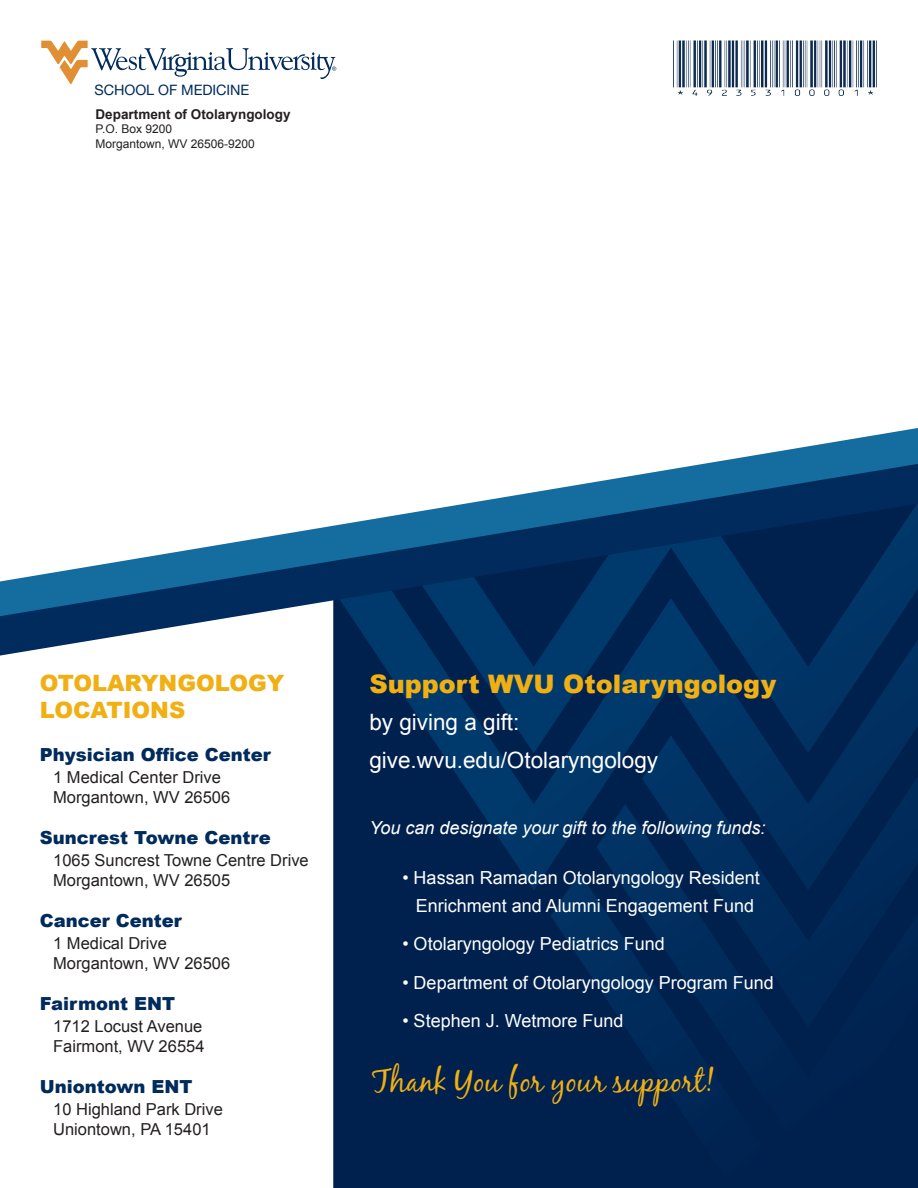
<style>
.page{position:relative;width:918px;height:1188px;background:#fff}
.page>*{position:absolute;margin:0;border:0;box-sizing:border-box;transform-origin:0 0}
.t1{font:31.5px "Black Jack";color:#f0af13}
.t2{font:900 25.5px "Arial";color:#f0af13}
.t3{font:22.5px "Arial";color:#fff}
.t4{font:900 22.5px/27px "Arial";color:#f0af13}
.t5{font:18px/28.5px "Arial";color:#fff;text-align:center}
.t6{font:900 18px "Arial";color:#002b5c}
.t7{font:italic 18px "Arial";color:#fff}
.t8{font:16.5px "Arial";color:#231f20}
.t9{font:14.4px "Helvetica Neue LT Std";letter-spacing:-.005em;color:#002b5c}
.t10{font:700 13.5px "Arial";color:#231f20}
.t11{font:12px "Arial";color:#231f20}
</style>
<div class="page">
<div style="left:333px;top:890px;width:493px;height:298px;background:#00214e"></div>
<div style="left:790px;top:1028px;width:128px;height:137px;background:#00214f"></div>
<div style="left:790px;top:890px;width:128px;height:138px;background:#002553"></div>
<div style="left:826px;top:1051px;width:92px;height:137px;background:#00214e"></div>
<svg style="left:551px;top:890px;width:239px;height:298px;background:#002552"></svg>
<svg style="left:333px;top:656px;width:585px;height:234px;background:#002857"></svg>
<svg style="left:383px;top:656px;width:535px;height:97px;background:#002e5e"></svg>
<svg style="left:41px;top:41px;width:295px;height:43px"></svg>
<svg style="left:703px;top:428px;width:215px;height:36px"></svg>
<svg style="left:0;top:464px;width:918px;height:192px"></svg>
<img style="left:673px;top:40px;width:204px;height:56px">
<p class="t9" style="left:95px;top:81px;width:156px">SCHOOL OF MEDICINE</p>
<p class="t10" style="left:96px;top:105px;width:197px">Department of Otolaryngology</p>
<p class="t11" style="left:96px;top:121px;width:78px">P.O. Box 9200</p>
<p class="t11" style="left:96px;top:136px;width:161px">Morgantown, WV 26506-9200</p>
<p class="t4" style="left:40px;top:669px;width:246px">OTOLARYNGOLOGY<br>LOCATIONS</p>
<p class="t6" style="left:40px;top:741px;width:233px">Physician Office Center</p>
<p class="t8" style="left:53px;top:766px;width:169px">1 Medical Center Drive</p>
<p class="t8" style="left:53px;top:786px;width:178px">Morgantown, WV 26506</p>
<p class="t6" style="left:40px;top:824px;width:233px">Suncrest Towne Centre</p>
<p class="t8" style="left:53px;top:850px;width:257px">1065 Suncrest Towne Centre Drive</p>
<p class="t8" style="left:53px;top:869px;width:178px">Morgantown, WV 26505</p>
<p class="t6" style="left:40px;top:907px;width:144px">Cancer Center</p>
<p class="t8" style="left:53px;top:933px;width:115px">1 Medical Drive</p>
<p class="t8" style="left:53px;top:952px;width:178px">Morgantown, WV 26506</p>
<p class="t6" style="left:40px;top:990px;width:137px">Fairmont ENT</p>
<p class="t8" style="left:53px;top:1016px;width:151px">1712 Locust Avenue</p>
<p class="t8" style="left:53px;top:1035px;width:153px">Fairmont, WV 26554</p>
<p class="t6" style="left:40px;top:1073px;width:154px">Uniontown ENT</p>
<p class="t8" style="left:53px;top:1099px;width:171px">10 Highland Park Drive</p>
<p class="t8" style="left:53px;top:1118px;width:159px">Uniontown, PA 15401</p>
<p class="t2" style="left:369px;top:665px;width:408px">Support WVU Otolaryngology</p>
<p class="t3" style="left:369px;top:708px;width:152px">by giving a gift:</p>
<p class="t3" style="left:369px;top:745px;width:290px">give.wvu.edu/Otolaryngology</p>
<p class="t7" style="left:369px;top:816px;width:398px">You can designate your gift to the following funds:</p>
<p class="t5" style="left:402px;top:863px;width:359px">• Hassan Ramadan Otolaryngology Resident<br>Enrichment and Alumni Engagement Fund</p>
<p class="t5" style="left:402px;top:930px;width:264px">• Otolaryngology Pediatrics Fund</p>
<p class="t5" style="left:402px;top:968px;width:373px">• Department of Otolaryngology Program Fund</p>
<p class="t5" style="left:402px;top:1006px;width:223px">• Stephen J. Wetmore Fund</p>
<p class="t1" style="left:372px;top:1062px;width:344px">Thank You for your support!</p>
</div>
